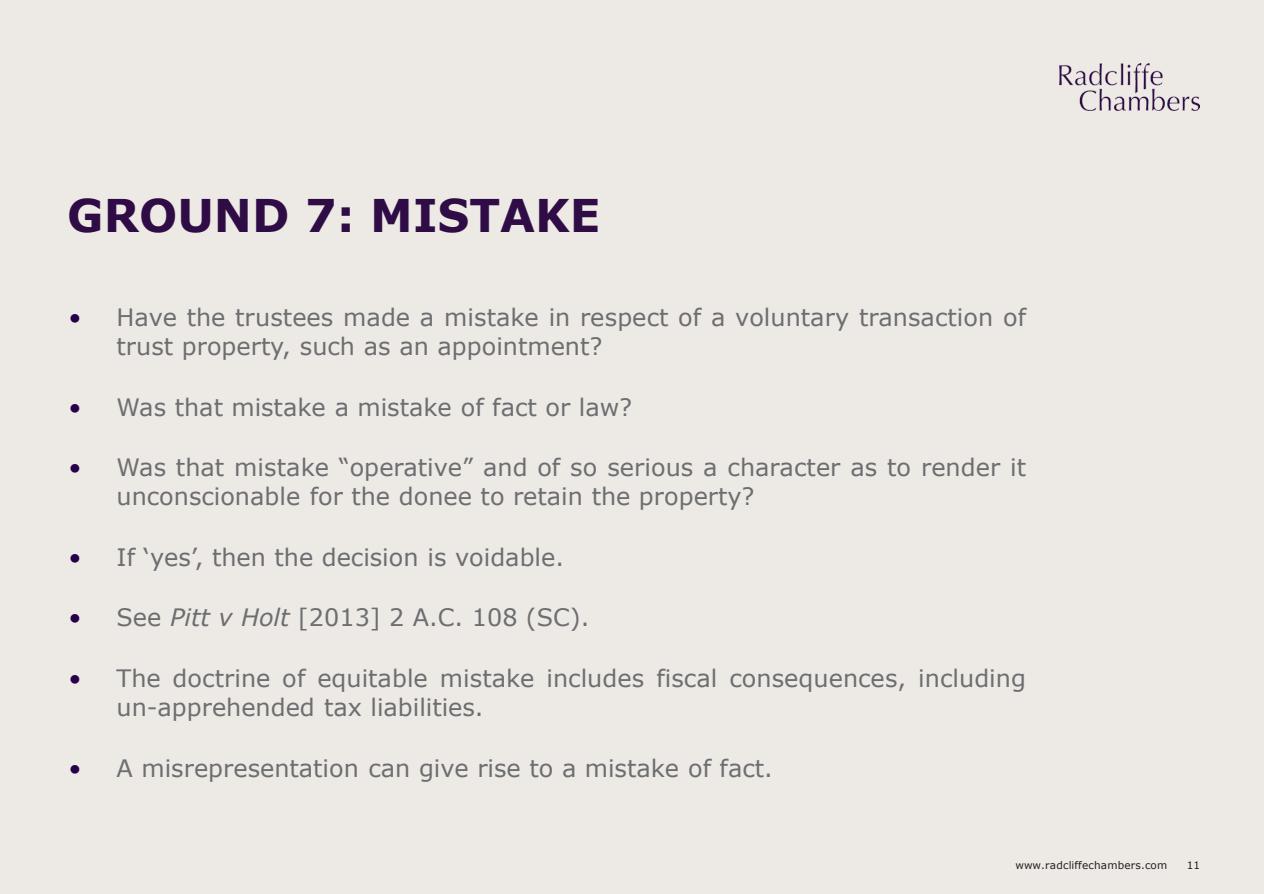
<style>
.page{position:relative;width:1264px;height:894px;background:#fff}
.page>*{position:absolute;margin:0;border:0;box-sizing:border-box;transform-origin:0 0}
.t1{font:700 45px "Verdana";color:#2f0c46}
.t2{font:24px/28.8px "Verdana";color:#6d6e71}
.t3{font:10.5px "Verdana";letter-spacing:.015em;color:#231f20}
.s1{color:#26004b}
.s2{font-style:italic}
</style>
<div class="page">
<div style="left:0;top:0;width:1263px;height:893px;background:#edeae5"></div>
<img style="left:1059px;top:64px;width:140px;height:46px">
<h2 class="t1" style="left:67px;top:184px;width:535px">GROUND 7: MISTAKE</h2>
<p class="t2" style="left:116px;top:303px;width:910px;text-indent:-48px"><span class="s1">•</span> Have the trustees made a mistake in respect of a voluntary transaction of trust property, such as an appointment?</p>
<p class="t2" style="left:68px;top:392px;width:565px"><span class="s1">•</span> Was that mistake a mistake of fact or law?</p>
<p class="t2" style="left:117px;top:453px;width:911px;text-indent:-48px"><span class="s1">•</span> Was that mistake “operative” and of so serious a character as to render it unconscionable for the donee to retain the property?</p>
<p class="t2" style="left:68px;top:542px;width:497px"><span class="s1">•</span> If ‘yes’, then the decision is voidable.</p>
<p class="t2" style="left:68px;top:603px;width:522px"><span class="s1">•</span> See <span class="s2">Pitt v Holt</span> [2013] 2 A.C. 108 (SC).</p>
<p class="t2" style="left:116px;top:663px;width:910px;text-indent:-48px"><span class="s1">•</span> The doctrine of equitable mistake includes fiscal consequences, including un-apprehended tax liabilities.</p>
<p class="t2" style="left:68px;top:753px;width:706px"><span class="s1">•</span> A misrepresentation can give rise to a mistake of fact.</p>
<p class="t3" style="left:1015px;top:858px;width:153px">www.radcliffechambers.com</p>
<p class="t3" style="left:1186px;top:858px;width:15px">11</p>
</div>
